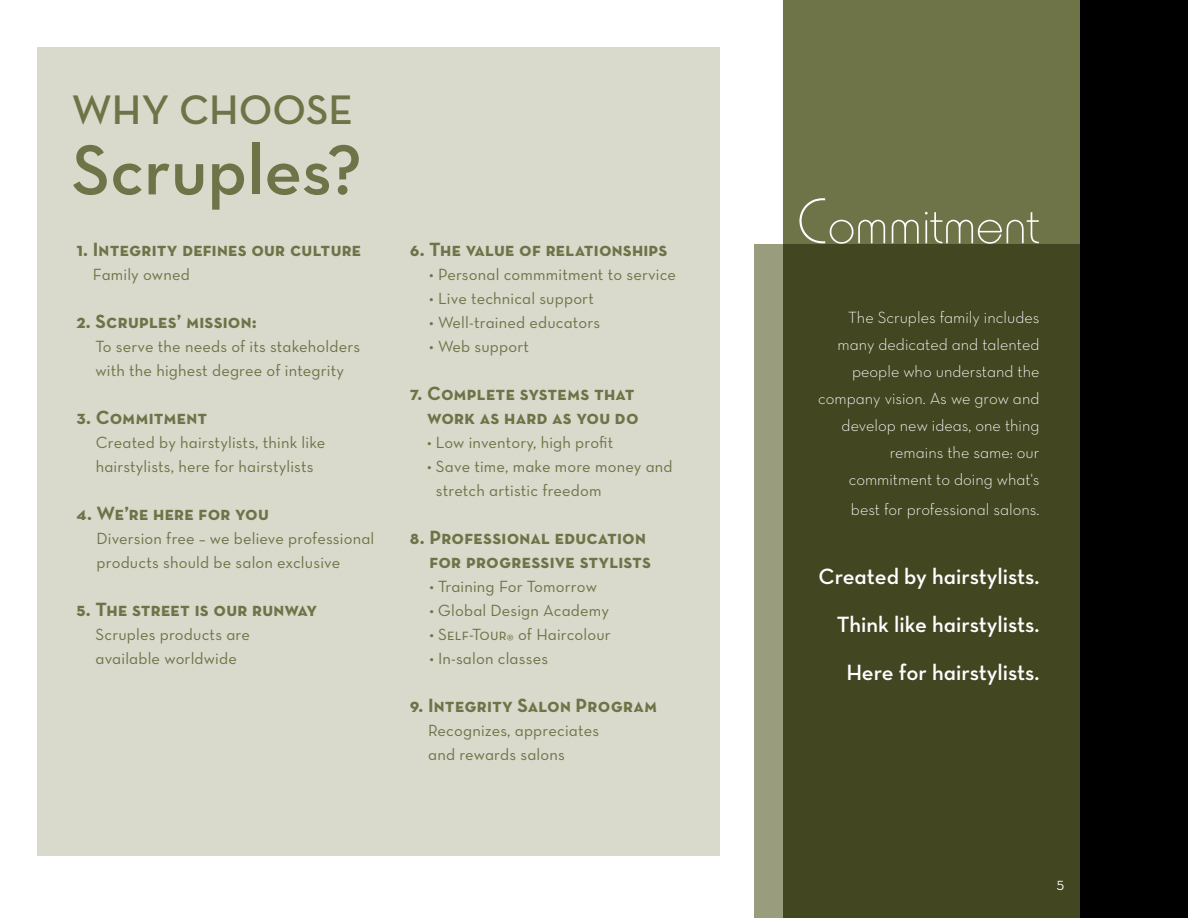
<style>
.page{position:relative;width:1188px;height:918px;background:#fff}
.page>*{position:absolute;margin:0;border:0;box-sizing:border-box;transform-origin:0 0}
.t1{font:72px "Neutra Text Demi Alt";color:#6e7447}
.t2{font:54px "Horatio D Ligh";letter-spacing:-.01em;color:#fff}
.t3{font:42px "Neutra Text Demi Alt";color:#6e7447}
.t4{font:22.5px/48px "Neutra Text Demi Alt";color:#fff;text-align:right}
.t5{font:19.5px/24px "Neutra Text Bold SC Alt";letter-spacing:.01em;color:#6e7447;text-align:right}
.t6{font:19.5px "Neutra Text Bold SC";letter-spacing:.01em;color:#6e7447}
.t7{font:16.5px/24px "Neutra Text Book Alt";letter-spacing:.01em;color:#6e7447}
.t8{font:16.5px/27px "Neutra Text Light Alt";color:#fff;text-align:right}
.t9{font:13.5px "Neutra Text Book Fractions";color:#fff}
.s1{font-family:"Neutra Text Book SC Alt"}
.s2{font-size:67.5px}
</style>
<div class="page">
<div style="left:1080px;top:0;width:108px;height:918px;background:#000"></div>
<div style="left:37px;top:47px;width:682px;height:809px;background:#d9dacc"></div>
<div style="left:783px;top:0;width:297px;height:918px;background:#6e7447"></div>
<svg style="left:754px;top:244px;width:326px;height:674px;background:#494e2a"></svg>
<h3 class="t3" style="left:72px;top:84px;width:283px">WHY CHOOSE</h3>
<h1 class="t1" style="left:72px;top:126px;width:292px">Scruples?</h1>
<p class="t5" style="left:76px;top:237px;width:286px">1. Integrity defines our culture</p>
<p class="t7" style="left:93px;top:262px;width:99px">Family owned</p>
<p class="t5" style="left:76px;top:309px;width:182px">2. Scruples’ mission:</p>
<p class="t7" style="left:96px;top:334px;width:266px">To serve the needs of its stakeholders with the highest degree of integrity</p>
<p class="t5" style="left:76px;top:405px;width:132px">3. Commitment</p>
<p class="t7" style="left:96px;top:430px;width:231px">Created by hairstylists, think like hairstylists, here for hairstylists</p>
<p class="t5" style="left:76px;top:501px;width:194px">4. We’re here for you</p>
<p class="t7" style="left:97px;top:526px;width:279px">Diversion free – we believe professional products should be salon exclusive</p>
<p class="t5" style="left:76px;top:597px;width:242px">5. The street is our runway</p>
<p class="t7" style="left:96px;top:622px;width:156px">Scruples products are available worldwide</p>
<p class="t6" style="left:410px;top:237px;width:259px">6. The value of relationships</p>
<p class="t7" style="left:429px;top:262px;width:248px">• Personal commmitment to service</p>
<p class="t7" style="left:429px;top:286px;width:166px">• Live technical support</p>
<p class="t7" style="left:429px;top:310px;width:172px">• Well-trained educators</p>
<p class="t7" style="left:429px;top:334px;width:101px">• Web support</p>
<p class="t5" style="left:410px;top:381px;width:230px">7. Complete systems that work as hard as you do</p>
<p class="t7" style="left:427px;top:430px;width:188px">• Low inventory, high profit</p>
<p class="t7" style="left:436px;top:454px;width:238px;text-indent:-9px">• Save time, make more money and stretch artistic freedom</p>
<p class="t5" style="left:410px;top:525px;width:243px">8. Professional education for progressive stylists</p>
<p class="t7" style="left:429px;top:574px;width:169px">• Training For Tomorrow</p>
<p class="t7" style="left:429px;top:598px;width:181px">• Global Design Academy</p>
<p class="t7" style="left:429px;top:622px;width:183px">• <span class="s1">Self-Tour</span><sub>®</sub> of Haircolour</p>
<p class="t7" style="left:429px;top:646px;width:120px">• In-salon classes</p>
<p class="t5" style="left:410px;top:693px;width:249px">9. Integrity Salon Program</p>
<p class="t7" style="left:428px;top:718px;width:172px">Recognizes, appreciates and rewards salons</p>
<h2 class="t2" style="left:797px;top:195px;width:244px"><span class="s2">C</span>ommitment</h2>
<p class="t8" style="left:818px;top:304px;width:223px">The Scruples family includes many dedicated and talented people who understand the company vision. As we grow and develop new ideas, one thing remains the same: our commitment to doing what's</p>
<p class="t8" style="left:851px;top:496px;width:190px">best for professional salons.</p>
<h3 class="t4" style="left:819px;top:552px;width:222px">Created by hairstylists.<br>Think like hairstylists.<br>Here for hairstylists.</h3>
<p class="t9" style="left:1057px;top:880px;width:9px">5</p>
</div>
